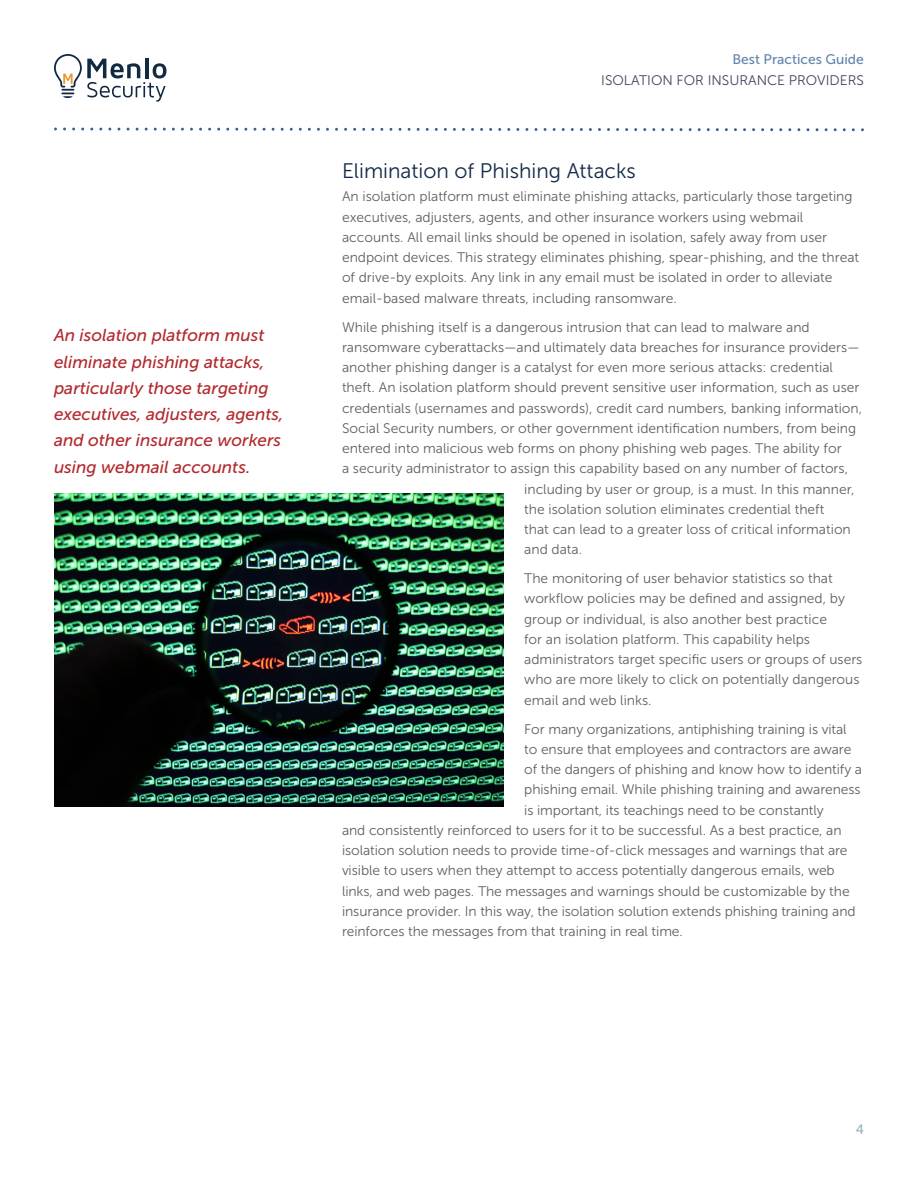
<style>
.page{position:relative;width:918px;height:1188px;background:#fff}
.page>*{position:absolute;margin:0;border:0;box-sizing:border-box;transform-origin:0 0}
.H2_14_18{font:21px "Museo Sans 300";color:#122945}
.callout{font:italic 17.25px/26.2px "Museo Sans 500";color:#b3292e}
.BODY{font:13.8px/20.2px "Museo Sans 300";color:#5e6161}
.t1{font:13.8px "Museo Sans 300";color:#40455e}
.t2{font:13.8px "Museo Sans 500";color:#6385ad}
.t3{font:13.5px "Museo Sans 500";color:#92b7bb}
</style>
<div class="page">
<svg style="left:56px;top:127px;width:807px;height:5px"></svg>
<svg style="left:54px;top:54px;width:112px;height:48px"></svg>
<img style="left:54px;top:494px;width:450px;height:313px">
<p class="callout" style="left:54px;top:322px;width:231px">An isolation platform must eliminate phishing attacks, particularly those targeting executives, adjusters, agents, and other insurance workers using webmail accounts.</p>
<p class="t2" style="left:732px;top:52px;width:133px">Best Practices Guide</p>
<p class="t1" style="left:601px;top:73px;width:264px">ISOLATION FOR INSURANCE PROVIDERS</p>
<p class="H2_14_18" style="left:342px;top:159px;width:295px">Elimination of Phishing Attacks</p>
<p class="BODY" style="left:342px;top:187px;width:519px">An isolation platform must eliminate phishing attacks, particularly those targeting executives, adjusters, agents, and other insurance workers using webmail accounts. All email links should be opened in isolation, safely away from user endpoint devices. This strategy eliminates phishing, spear-phishing, and the threat of drive-by exploits. Any link in any email must be isolated in order to alleviate email-based malware threats, including ransomware.</p>
<p class="BODY" style="left:342px;top:317px;width:469px">While phishing itself is a dangerous intrusion that can lead to malware and</p>
<p class="BODY" style="left:342px;top:337px;width:519px">ransomware cyberattacks—and ultimately data breaches for insurance providers—</p>
<p class="BODY" style="left:342px;top:357px;width:493px">another phishing danger is a catalyst for even more serious attacks: credential</p>
<p class="BODY" style="left:342px;top:377px;width:519px">theft. An isolation platform should prevent sensitive user information, such as user</p>
<p class="BODY" style="left:342px;top:398px;width:522px">credentials (usernames and passwords), credit card numbers, banking information,</p>
<p class="BODY" style="left:342px;top:418px;width:516px">Social Security numbers, or other government identification numbers, from being</p>
<p class="BODY" style="left:342px;top:438px;width:501px">entered into malicious web forms on phony phishing web pages. The ability for</p>
<p class="BODY" style="left:342px;top:458px;width:508px">a security administrator to assign this capability based on any number of factors,</p>
<p class="BODY" style="left:524px;top:479px;width:332px">including by user or group, is a must. In this manner,</p>
<p class="BODY" style="left:524px;top:499px;width:302px">the isolation solution eliminates credential theft</p>
<p class="BODY" style="left:524px;top:519px;width:328px">that can lead to a greater loss of critical information</p>
<p class="BODY" style="left:524px;top:539px;width:59px">and data.</p>
<p class="BODY" style="left:524px;top:568px;width:340px">The monitoring of user behavior statistics so that workflow policies may be defined and assigned, by group or individual, is also another best practice<br>for an isolation platform. This capability helps administrators target specific users or groups of users who are more likely to click on potentially dangerous email and web links.</p>
<p class="BODY" style="left:524px;top:719px;width:324px">For many organizations, antiphishing training is vital</p>
<p class="BODY" style="left:524px;top:739px;width:329px">to ensure that employees and contractors are aware</p>
<p class="BODY" style="left:524px;top:759px;width:339px">of the dangers of phishing and know how to identify a</p>
<p class="BODY" style="left:524px;top:779px;width:338px">phishing email. While phishing training and awareness</p>
<p class="BODY" style="left:524px;top:800px;width:301px">is important, its teachings need to be constantly</p>
<p class="BODY" style="left:342px;top:820px;width:501px">and consistently reinforced to users for it to be successful. As a best practice, an</p>
<p class="BODY" style="left:342px;top:840px;width:507px">isolation solution needs to provide time-of-click messages and warnings that are</p>
<p class="BODY" style="left:342px;top:860px;width:494px">visible to users when they attempt to access potentially dangerous emails, web</p>
<p class="BODY" style="left:342px;top:881px;width:509px">links, and web pages. The messages and warnings should be customizable by the</p>
<p class="BODY" style="left:342px;top:901px;width:515px">insurance provider. In this way, the isolation solution extends phishing training and</p>
<p class="BODY" style="left:342px;top:921px;width:343px">reinforces the messages from that training in real time.</p>
<p class="t3" style="left:856px;top:1122px;width:10px">4</p>
</div>
